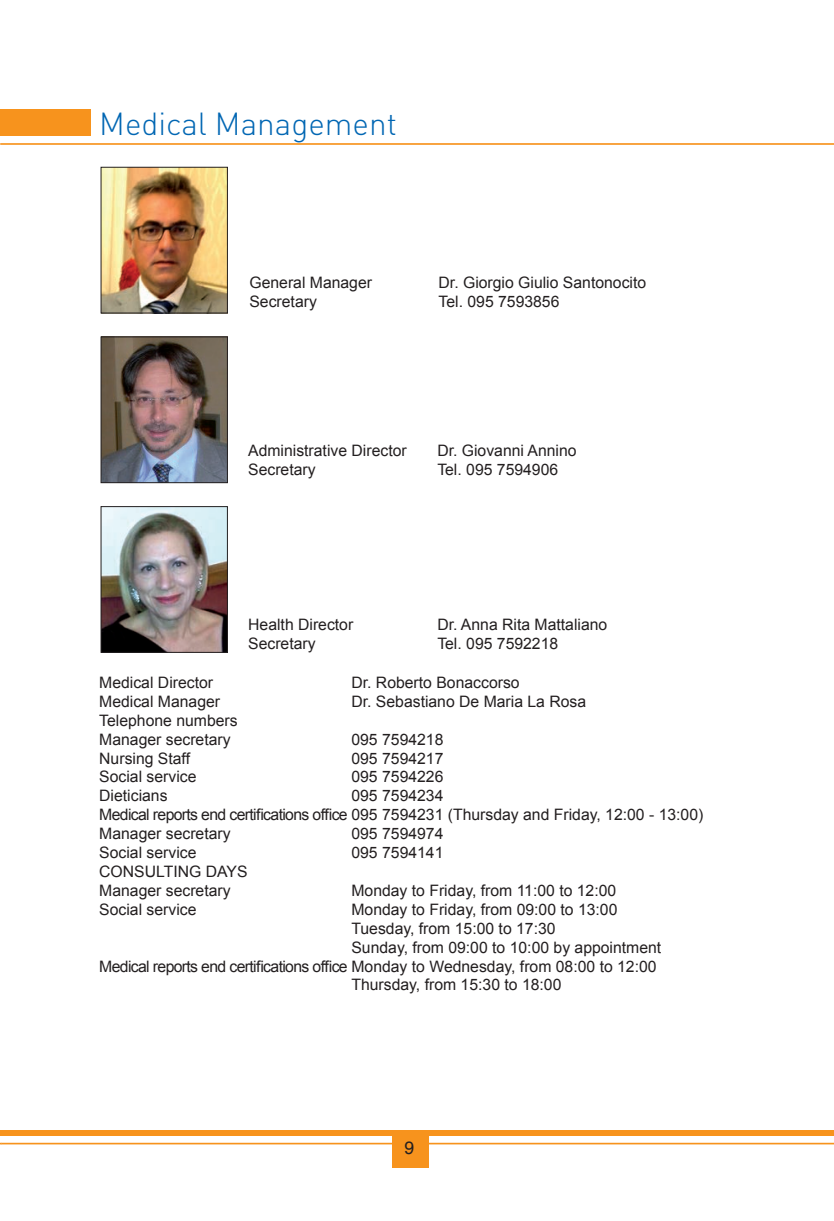
<style>
.page{position:relative;width:834px;height:1221px;background:#fff}
.page>*{position:absolute;margin:0;border:0;box-sizing:border-box;transform-origin:0 0}
.t1{font:300 31.5px "DIN";color:#0166b3}
.t2{font:17.85px "Helvetica";color:#231f20}
.t3{font:15.75px/18.9px "Arial";color:#231f20}
.t4{font:15.75px "Arial";letter-spacing:-.04em;color:#231f20}
</style>
<div class="page">
<hr style="left:0;top:143px;width:833px;height:2px;background:#f7931d">
<div style="left:1px;top:1130px;width:832px;height:5px;background:#f7931d"></div>
<hr style="left:1px;top:1142px;width:832px;height:2px;background:#f7931d">
<div style="left:0;top:109px;width:90px;height:26px;background:#f7931d"></div>
<div style="left:392px;top:1130px;width:36px;height:37px;background:#f7931d"></div>
<img style="left:103px;top:169px;width:123px;height:142px">
<div style="left:101px;top:167px;width:127px;height:146px;border:1px solid #231f20"></div>
<img style="left:103px;top:338px;width:123px;height:143px">
<div style="left:101px;top:336px;width:127px;height:147px;border:1px solid #231f20"></div>
<img style="left:103px;top:508px;width:123px;height:142px">
<div style="left:101px;top:506px;width:127px;height:146px;border:1px solid #231f20"></div>
<h1 class="t1" style="left:99px;top:104px;width:299px">Medical Management</h1>
<p class="t3" style="left:249px;top:273px;width:124px">General Manager</p>
<p class="t3" style="left:438px;top:273px;width:209px">Dr. Giorgio Giulio Santonocito</p>
<p class="t3" style="left:249px;top:292px;width:69px">Secretary</p>
<p class="t3" style="left:438px;top:292px;width:122px">Tel. 095 7593856</p>
<p class="t3" style="left:248px;top:441px;width:160px">Administrative Director</p>
<p class="t3" style="left:437px;top:441px;width:141px">Dr. Giovanni Annino</p>
<p class="t3" style="left:248px;top:460px;width:69px">Secretary</p>
<p class="t3" style="left:437px;top:460px;width:122px">Tel. 095 7594906</p>
<p class="t3" style="left:248px;top:615px;width:107px">Health Director</p>
<p class="t3" style="left:437px;top:615px;width:171px">Dr. Anna Rita Mattaliano</p>
<p class="t3" style="left:248px;top:633px;width:69px">Secretary</p>
<p class="t3" style="left:437px;top:633px;width:122px">Tel. 095 7592218</p>
<p class="t3" style="left:99px;top:673px;width:115px">Medical Director</p>
<p class="t3" style="left:351px;top:673px;width:170px">Dr. Roberto Bonaccorso</p>
<p class="t3" style="left:99px;top:692px;width:122px">Medical Manager</p>
<p class="t3" style="left:351px;top:692px;width:236px">Dr. Sebastiano De Maria La Rosa</p>
<p class="t3" style="left:99px;top:710px;width:140px">Telephone numbers<br>Manager secretary</p>
<p class="t3" style="left:351px;top:729px;width:93px">095 7594218</p>
<p class="t3" style="left:99px;top:748px;width:92px">Nursing Staff</p>
<p class="t3" style="left:351px;top:748px;width:93px">095 7594217</p>
<p class="t3" style="left:99px;top:767px;width:99px">Social service</p>
<p class="t3" style="left:351px;top:767px;width:93px">095 7594226</p>
<p class="t3" style="left:99px;top:786px;width:70px">Dieticians</p>
<p class="t3" style="left:99px;top:786px;width:605px;text-indent:252px">095 7594234<br>Medical reports end certifications office 095 7594231 (Thursday and Friday, 12:00 - 13:00)<br>Manager secretary</p>
<p class="t3" style="left:351px;top:824px;width:93px">095 7594974</p>
<p class="t3" style="left:99px;top:843px;width:99px">Social service</p>
<p class="t3" style="left:351px;top:843px;width:93px">095 7594141</p>
<p class="t3" style="left:99px;top:862px;width:150px">CONSULTING DAYS<br>Manager secretary</p>
<p class="t3" style="left:351px;top:881px;width:266px">Monday to Friday, from 11:00 to 12:00</p>
<p class="t3" style="left:99px;top:899px;width:99px">Social service</p>
<p class="t3" style="left:351px;top:899px;width:267px">Monday to Friday, from 09:00 to 13:00</p>
<p class="t3" style="left:351px;top:918px;width:205px">Tuesday, from 15:00 to 17:30</p>
<p class="t3" style="left:351px;top:937px;width:311px">Sunday, from 09:00 to 10:00 by appointment</p>
<p class="t4" style="left:99px;top:955px;width:558px">Medical reports end certifications office Monday to Wednesday, from 08:00 to 12:00</p>
<p class="t3" style="left:351px;top:975px;width:211px">Thursday, from 15:30 to 18:00</p>
<p class="t2" style="left:404px;top:1134px;width:11px">9</p>
</div>
